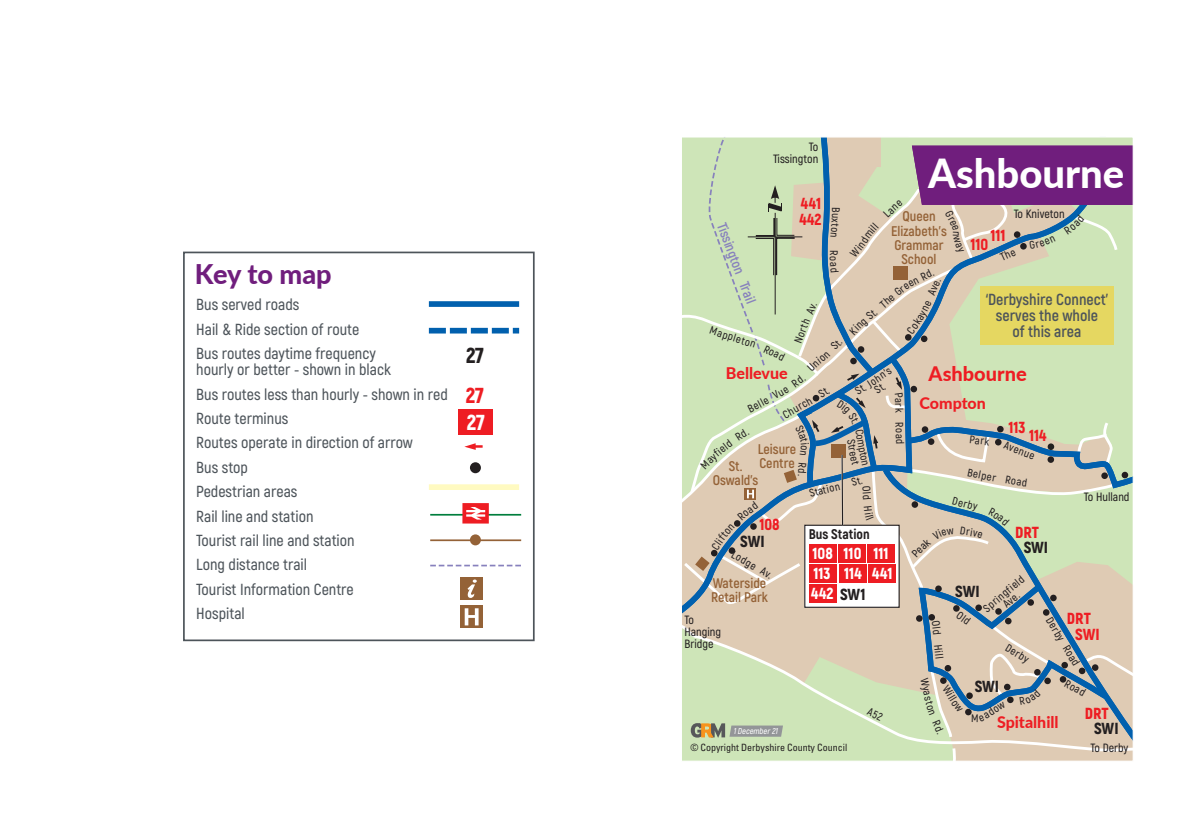
<style>
.page{position:relative;width:1191px;height:840px;background:#fff}
.page>*{position:absolute;margin:0;border:0;box-sizing:border-box;transform-origin:0 0}
.t1{font:800 40px "Lato";color:#fff}
.t2{font:800 27px "Lato";letter-spacing:-.005em;color:#701e7d}
.t3{font:900 21.6px "Akrobat";color:#231f20}
.t4{font:900 21.6px "Akrobat";color:#ee1d23}
.t5{font:900 21.6px "Akrobat";color:#fff}
.t6{font:800 20px "Lato";color:#ee1d23}
.t7{font:600 16px/24.4px "Akrobat";color:#4d545a}
.t8{font:700 16px/16px "Akrobat";color:#4d545a;text-align:center}
.t9{font:900 16px/16px "Akrobat";color:#ee1d23}
.t10{font:800 16px "Lato";color:#ee1d23}
.t11{font:900 16px/20px "Akrobat";color:#fff}
.t12{font:900 16px "Akrobat";letter-spacing:-.005em;color:#231f20}
.t13{font:700 14px/14px "Akrobat";color:#946237;text-align:center}
.t14{font:700 14px "Akrobat";color:#8781bd}
.t15{font:800 14px "Akrobat";color:#231f20}
.t16{font:600 12px/12px "Akrobat";color:#231f20}
.t17{font:600 11px "Akrobat";color:#231f20}
.t18{font:condensed 10px "Univers";color:#231f20}
.t19{font:italic 600 8.4px "Akrobat";color:#fff}
.s1{color:#231f20}
</style>
<div class="page">
<div style="left:183px;top:251px;width:351px;height:389px;border:2px solid #4d545a"></div>
<hr style="left:430px;top:513px;width:91px;height:2px;background:#007e3d">
<hr style="left:430px;top:539px;width:91px;height:2px;background:#946237">
<svg style="left:430px;top:564px;width:91px;height:2px"></svg>
<div style="left:429px;top:301px;width:90px;height:6px;background:#0160ae"></div>
<div style="left:429px;top:484px;width:90px;height:5px;background:#fffac1"></div>
<svg style="left:429px;top:327px;width:90px;height:6px"></svg>
<div style="left:470px;top:462px;width:11px;height:11px;background:#231f20;border-radius:50%"></div>
<div style="left:470px;top:534px;width:11px;height:11px;background:#946237;border-radius:50%"></div>
<div style="left:458px;top:409px;width:34px;height:25px;background:#ee1d23"></div>
<div style="left:460px;top:577px;width:23px;height:23px;background:#946237"></div>
<svg style="left:467px;top:579px;width:10px;height:18px"></svg>
<div style="left:462px;top:503px;width:27px;height:20px;background:#ee1d23"></div>
<svg style="left:466px;top:507px;width:19px;height:12px"></svg>
<svg style="left:464px;top:443px;width:18px;height:6px"></svg>
<svg style="left:460px;top:605px;width:23px;height:22px"></svg>
<svg style="left:465px;top:608px;width:13px;height:17px"></svg>
<svg style="left:682px;top:137px;width:452px;height:624px;background:#c8c5af"></svg>
<h2 class="t2" style="left:195px;top:254px;width:138px">Key to map</h2>
<p class="t7" style="left:196px;top:292px;width:181px">Bus served roads<br>Hail &amp; Ride section of route<br>Bus routes daytime frequency</p>
<p class="t7" style="left:196px;top:357px;width:253px">hourly or better - shown in black<br>Bus routes less than hourly - shown in red<br>Route terminus<br>Routes operate in direction of arrow<br>Bus stop<br>Pedestrian areas<br>Rail line and station<br>Tourist rail line and station<br>Long distance trail<br>Tourist Information Centre<br>Hospital</p>
<h3 class="t3" style="left:466px;top:341px;width:19px">27</h3>
<h3 class="t4" style="left:466px;top:381px;width:19px">27</h3>
<h3 class="t5" style="left:467px;top:408px;width:19px">27</h3>
<p class="t16" style="left:773px;top:141px;width:46px;text-align:right">To<br>Tissington</p>
<p class="t14" style="left:734px;top:233px;width:72px;rotate:69deg">sington Trail</p>
<p class="t17" style="left:735px;top:331px;width:19px;rotate:17deg">leto</p>
<p class="t9" style="left:799px;top:195px;width:24px">441<br>442</p>
<p class="t17" style="left:791px;top:340px;width:21px;rotate:-69deg">Nort</p>
<p class="t10" style="left:726px;top:361px;width:63px">Bellevue</p>
<p class="t17" style="left:840px;top:250px;width:7px;rotate:90deg">R</p>
<p class="t13" style="left:758px;top:441px;width:40px;text-align:left">Leisure<br>Centre</p>
<p class="t13" style="left:713px;top:459px;width:47px">St.<br>Oswald’s</p>
<h1 class="t1" style="left:928px;top:144px;width:198px">Ashbourne</h1>
<p class="t13" style="left:891px;top:209px;width:57px">Queen<br>Elizabeth’s<br>Grammar<br>School</p>
<p class="t17" style="left:905px;top:278px;width:29px;rotate:-27deg">en Rd.</p>
<p class="t9" style="left:990px;top:227px;width:17px">111</p>
<p class="t9" style="left:970px;top:236px;width:19px">110</p>
<p class="t16" style="left:1013px;top:208px;width:52px">To Kniveton</p>
<p class="t8" style="left:985px;top:291px;width:124px">‘Derbyshire Connect’ serves the whole<br>of this area</p>
<p class="t17" style="left:857px;top:383px;width:24px;rotate:-33deg">t. Joh</p>
<p class="t17" style="left:905px;top:397px;width:31px;rotate:89deg">ark R</p>
<p class="t6" style="left:928px;top:358px;width:100px">Ashbourne</p>
<p class="t10" style="left:919px;top:391px;width:68px">Compton</p>
<p class="t17" style="left:969px;top:465px;width:21px;rotate:12deg">Belp</p>
<p class="t9" style="left:1008px;top:419px;width:19px">113</p>
<p class="t9" style="left:1029px;top:427px;width:19px">114</p>
<p class="t17" style="left:1007px;top:438px;width:34px;rotate:21deg">Avenue</p>
<p class="t16" style="left:1084px;top:490px;width:47px">To Hulland</p>
<p class="t9" style="left:759px;top:515px;width:22px">108</p>
<p class="t12" style="left:740px;top:530px;width:26px">SWI</p>
<p class="t17" style="left:735px;top:547px;width:47px;rotate:30deg">Lodge Av.</p>
<p class="t13" style="left:711px;top:575px;width:58px;text-align:left">Waterside<br>Retail Park</p>
<p class="t16" style="left:684px;top:613px;width:38px">To<br>Hanging<br>Bridge</p>
<p class="t15" style="left:808px;top:525px;width:62px">Bus Station</p>
<p class="t11" style="left:812px;top:543px;width:78px">108 110 111<br>113</p>
<p class="t11" style="left:844px;top:563px;width:50px">114 441</p>
<p class="t11" style="left:811px;top:583px;width:56px">442 <span class="s1">SW1</span></p>
<p class="t19" style="left:733px;top:725px;width:48px">1December21</p>
<p class="t18" style="left:690px;top:741px;width:158px">© Copyright Derbyshire County Council</p>
<p class="t9" style="left:1015px;top:524px;width:25px">DRT</p>
<p class="t12" style="left:955px;top:580px;width:26px">SWI</p>
<p class="t12" style="left:1023px;top:537px;width:26px">SWI</p>
<p class="t17" style="left:992px;top:594px;width:36px;rotate:-40deg">ingfield</p>
<p class="t17" style="left:1000px;top:599px;width:19px;rotate:-40deg">Ave.</p>
<p class="t17" style="left:1009px;top:640px;width:27px;rotate:31deg">Derby</p>
<p class="t9" style="left:1067px;top:610px;width:25px">DRT</p>
<p class="t17" style="left:1054px;top:614px;width:56px;rotate:59deg">Derby Road</p>
<p class="t9" style="left:1075px;top:625px;width:26px">SWI</p>
<p class="t12" style="left:974px;top:675px;width:26px">SWI</p>
<p class="t10" style="left:997px;top:710px;width:63px">Spitalhill</p>
<p class="t9" style="left:1084px;top:705px;width:25px">DRT</p>
<p class="t12" style="left:1094px;top:718px;width:26px">SWI</p>
<p class="t16" style="left:1090px;top:741px;width:39px">To Derby</p>
</div>
